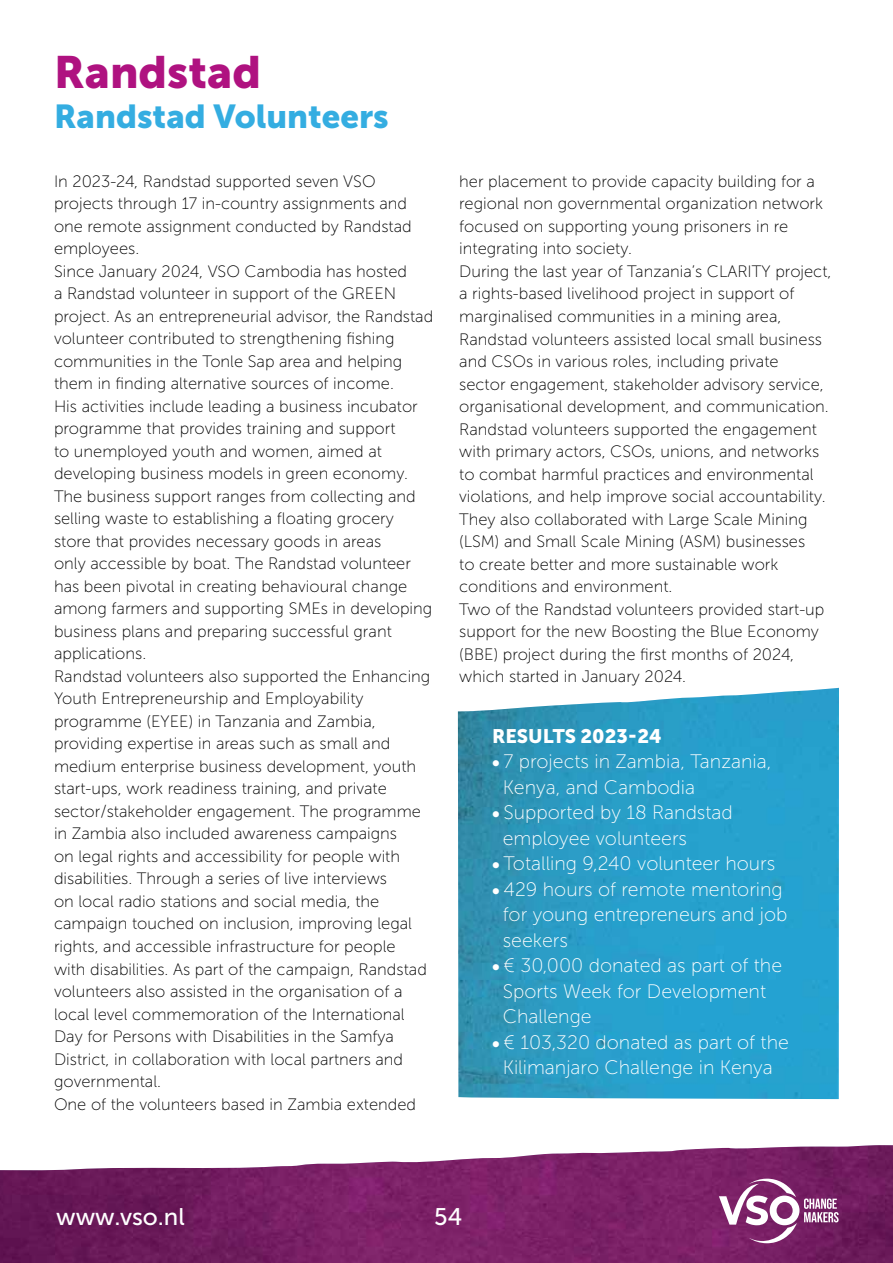
<style>
.page{position:relative;width:893px;height:1263px;background:#fff}
.page>*{position:absolute;margin:0;border:0;box-sizing:border-box;transform-origin:0 0}
.t1{font:45px "Museo Sans 900";color:#af1280}
.t2{font:33px "Museo Sans 900";color:#34ade1}
.t3{font:24px "Museo Sans 500";color:#fff}
.t4{font:19.5px/25.5px "Museo Sans 100";color:#fff}
.t5{font:19.5px "Museo Sans 900";color:#fff}
.t6{font:16.5px/22.5px "Museo Sans 100";color:#000}
.s1{font-family:"Museo Sans 900";font-size:16.5px}
</style>
<div class="page">
<img style="left:458px;top:688px;width:381px;height:411px">
<img style="left:0;top:1145px;width:893px;height:118px">
<svg style="left:719px;top:1178px;width:120px;height:65px"></svg>
<h1 class="t1" style="left:54px;top:46px;width:209px">Randstad</h1>
<h2 class="t2" style="left:54px;top:97px;width:336px">Randstad Volunteers</h2>
<p class="t6" style="left:54px;top:170px;width:381px">In 2023-24, Randstad supported seven VSO projects through 17 in-country assignments and one remote assignment conducted by Randstad employees.<br>Since January 2024, VSO Cambodia has hosted<br>a Randstad volunteer in support of the GREEN project. As an entrepreneurial advisor, the Randstad volunteer contributed to strengthening fishing communities in the Tonle Sap area and helping them in finding alternative sources of income.<br>His activities include leading a business incubator programme that provides training and support<br>to unemployed youth and women, aimed at developing business models in green economy.<br>The business support ranges from collecting and selling waste to establishing a floating grocery store that provides necessary goods in areas<br>only accessible by boat. The Randstad volunteer has been pivotal in creating behavioural change among farmers and supporting SMEs in developing business plans and preparing successful grant applications.<br>Randstad volunteers also supported the Enhancing Youth Entrepreneurship and Employability programme (EYEE) in Tanzania and Zambia, providing expertise in areas such as small and medium enterprise business development, youth start-ups, work readiness training, and private sector/stakeholder engagement. The programme in Zambia also included awareness campaigns<br>on legal rights and accessibility for people with disabilities. Through a series of live interviews<br>on local radio stations and social media, the campaign touched on inclusion, improving legal rights, and accessible infrastructure for people<br>with disabilities. As part of the campaign, Randstad volunteers also assisted in the organisation of a local level commemoration of the International Day for Persons with Disabilities in the Samfya District, in collaboration with local partners and governmental.<br>One of the volunteers based in Zambia extended</p>
<p class="t6" style="left:459px;top:170px;width:374px">her placement to provide capacity building for a regional non governmental organization network focused on supporting young prisoners in re integrating into society.<br>During the last year of Tanzania’s CLARITY project, a rights-based livelihood project in support of marginalised communities in a mining area, Randstad volunteers assisted local small business and CSOs in various roles, including private<br>sector engagement, stakeholder advisory service, organisational development, and communication.<br>Randstad volunteers supported the engagement with primary actors, CSOs, unions, and networks to combat harmful practices and environmental violations, and help improve social accountability.<br>They also collaborated with Large Scale Mining (LSM) and Small Scale Mining (ASM) businesses<br>to create better and more sustainable work conditions and environment.<br>Two of the Randstad volunteers provided start-up support for the new Boosting the Blue Economy (BBE) project during the first months of 2024, which started in January 2024.</p>
<p class="t5" style="left:492px;top:725px;width:171px">RESULTS 2023-24</p>
<p class="t4" style="left:503px;top:749px;width:270px;text-indent:-11px"><span class="s1">•</span> 7 projects in Zambia, Tanzania,<br>Kenya, and Cambodia</p>
<p class="t4" style="left:503px;top:800px;width:232px;text-indent:-11px"><span class="s1">•</span> Supported by 18 Randstad employee volunteers</p>
<p class="t4" style="left:492px;top:851px;width:285px"><span class="s1">•</span> Totalling 9,240 volunteer hours</p>
<p class="t4" style="left:503px;top:877px;width:286px;text-indent:-11px"><span class="s1">•</span> 429 hours of remote mentoring for young entrepreneurs and job seekers</p>
<p class="t4" style="left:503px;top:953px;width:281px;text-indent:-11px"><span class="s1">•</span> € 30,000 donated as part of the<br>Sports Week for Development<br>Challenge</p>
<p class="t4" style="left:492px;top:1030px;width:298px;text-align:center"><span class="s1">•</span> € 103,320 donated as part of the<br>Kilimanjaro Challenge in Kenya</p>
<h3 class="t3" style="left:56px;top:1203px;width:130px">www.vso.nl</h3>
<h3 class="t3" style="left:434px;top:1203px;width:30px">54</h3>
</div>
